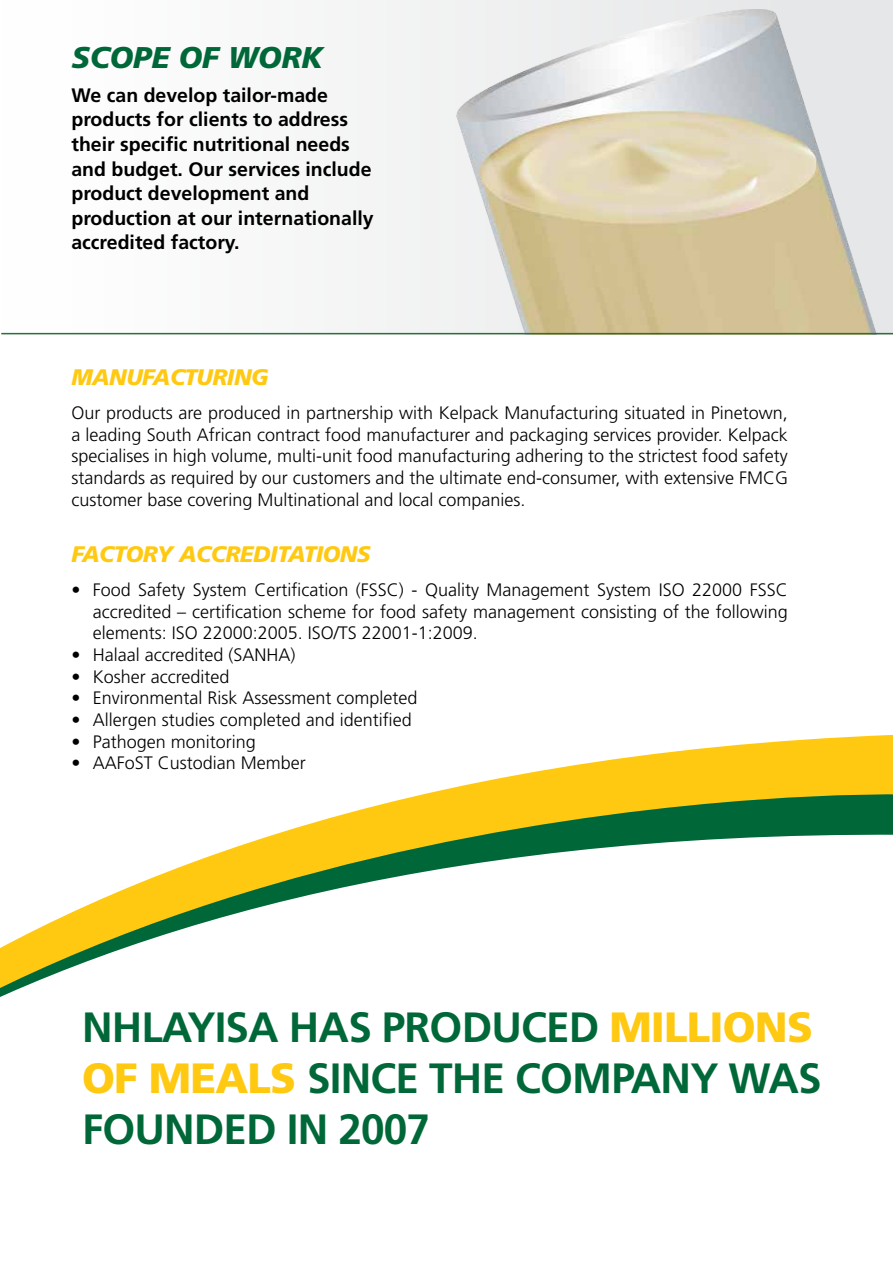
<style>
.page{position:relative;width:893px;height:1263px;background:#fff}
.page>*{position:absolute;margin:0;border:0;box-sizing:border-box;transform-origin:0 0}
.t1{font:700 42.3px/50.8px "Frutiger";letter-spacing:-.02em;color:#006838}
.t2{font:italic 900 30px "Frutiger";color:#006838}
.t3{font:italic 900 22.5px "Frutiger";letter-spacing:-.02em;color:#ffc912}
.t4{font:700 19.5px/24.6px "Frutiger";color:#000}
.t5{font:300 18px/21.6px "Frutiger";color:#000;text-align:justify}
.s1{font-weight:900;color:#ffc912}
</style>
<div class="page">
<svg style="left:0;top:735px;width:893px;height:262px"></svg>
<div style="left:2px;top:0;width:891px;height:334px;background:#f8f8f9"></div>
<img style="left:456px;top:9px;width:437px;height:324px">
<hr style="left:1px;top:333px;width:892px;height:1px;background:#2a7139">
<h2 class="t2" style="left:71px;top:39px;width:253px">SCOPE OF WORK</h2>
<p class="t4" style="left:71px;top:82px;width:304px">We can develop tailor-made products for clients to address their specific nutritional needs and budget. Our services include product development and production at our internationally accredited factory.</p>
<p class="t3" style="left:71px;top:364px;width:199px">MANUFACTURING</p>
<p class="t5" style="left:71px;top:402px;width:718px">Our products are produced in partnership with Kelpack Manufacturing situated in Pinetown, a leading South African contract food manufacturer and packaging services provider. Kelpack specialises in high volume, multi-unit food manufacturing adhering to the strictest food safety standards as required by our customers and the ultimate end-consumer, with extensive FMCG customer base covering Multinational and local companies.</p>
<p class="t3" style="left:71px;top:541px;width:301px">FACTORY ACCREDITATIONS</p>
<p class="t5" style="left:93px;top:579px;width:697px;text-indent:-21px">• Food Safety System Certification (FSSC) - Quality Management System ISO 22000 FSSC accredited – certification scheme for food safety management consisting of the following elements: ISO 22000:2005. ISO/TS 22001-1:2009.</p>
<p class="t5" style="left:71px;top:644px;width:225px">• Halaal accredited (SANHA)</p>
<p class="t5" style="left:71px;top:666px;width:159px">• Kosher accredited</p>
<p class="t5" style="left:71px;top:687px;width:347px">• Environmental Risk Assessment completed</p>
<p class="t5" style="left:71px;top:709px;width:342px">• Allergen studies completed and identified</p>
<p class="t5" style="left:71px;top:730px;width:186px">• Pathogen monitoring</p>
<p class="t5" style="left:71px;top:752px;width:236px">• AAFoST Custodian Member</p>
<h1 class="t1" style="left:82px;top:1001px;width:741px">NHLAYISA HAS PRODUCED <span class="s1">MILLIONS<br>OF MEALS</span> SINCE THE COMPANY WAS<br>FOUNDED IN 2007</h1>
</div>
